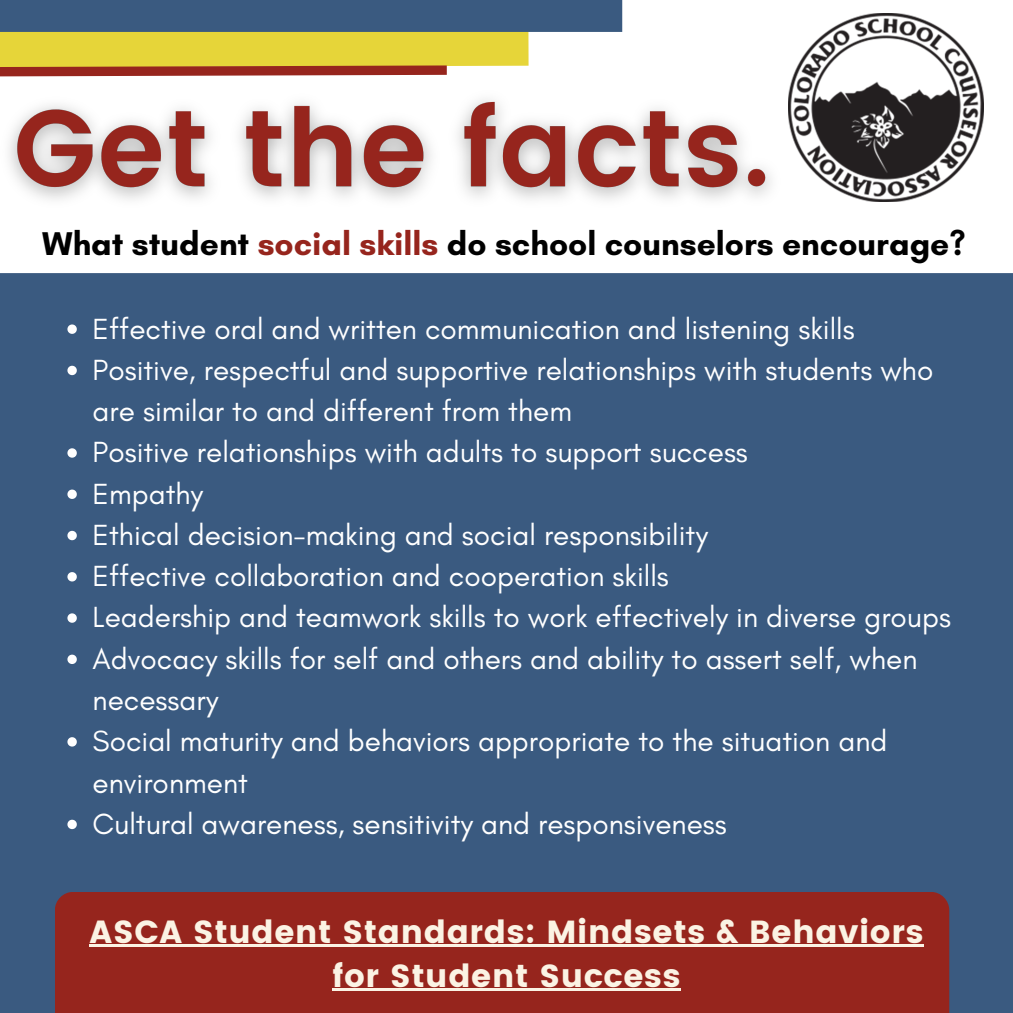
<style>
.page{position:relative;width:1013px;height:1013px;background:#fff}
.page>*{position:absolute;margin:0;border:0;box-sizing:border-box;transform-origin:0 0}
.t1{font:700 33.5px "Glacial Indifference";color:#000}
.t2{font:31.88px/44px "Poppins";letter-spacing:.02em;color:#fbf3e4;text-align:center}
.t3{font:29.75px/41.2px "Glacial Indifference";color:#fff}
.s1{color:#96251d}
</style>
<div class="page">
<div style="left:0;top:0;width:1012px;height:1012px;background:#3a5a80"></div>
<div style="left:55px;top:892px;width:894px;height:120px;background:#96251d"></div>
<hr style="left:90px;top:944px;width:834px;height:3px;background:#fbf3e4">
<hr style="left:332px;top:988px;width:349px;height:3px;background:#fbf3e4">
<div style="left:0;top:0;width:1012px;height:273px;background:#fff"></div>
<svg style="left:67px;top:324px;width:10px;height:10px"></svg>
<svg style="left:67px;top:366px;width:10px;height:9px"></svg>
<svg style="left:67px;top:448px;width:10px;height:9px"></svg>
<svg style="left:67px;top:489px;width:10px;height:10px"></svg>
<svg style="left:67px;top:531px;width:10px;height:9px"></svg>
<svg style="left:67px;top:572px;width:10px;height:9px"></svg>
<svg style="left:67px;top:613px;width:10px;height:9px"></svg>
<svg style="left:67px;top:654px;width:10px;height:10px"></svg>
<svg style="left:67px;top:737px;width:10px;height:9px"></svg>
<svg style="left:67px;top:819px;width:10px;height:10px"></svg>
<img style="left:788px;top:14px;width:195px;height:187px">
<img style="left:0;top:66px;width:792px;height:178px">
<svg style="left:0;top:32px;width:565px;height:54px;background:#ece06d"></svg>
<svg style="left:0;top:61px;width:456px;height:20px;background:#c88f63"></svg>
<div style="left:0;top:0;width:622px;height:32px;background:#3a5a80"></div>
<h2 class="t1" style="left:42px;top:223px;width:925px">What student <span class="s1">social skills</span> do school counselors encourage?</h2>
<p class="t3" style="left:93px;top:307px;width:763px">Effective oral and written communication and listening skills</p>
<p class="t3" style="left:93px;top:349px;width:842px">Positive, respectful and supportive relationships with students who are similar to and different from them</p>
<p class="t3" style="left:93px;top:431px;width:656px">Positive relationships with adults to support success</p>
<p class="t3" style="left:93px;top:472px;width:112px">Empathy</p>
<p class="t3" style="left:93px;top:514px;width:617px">Ethical decision-making and social responsibility</p>
<p class="t3" style="left:93px;top:555px;width:577px">Effective collaboration and cooperation skills</p>
<p class="t3" style="left:93px;top:596px;width:859px">Leadership and teamwork skills to work effectively in diverse groups</p>
<p class="t3" style="left:93px;top:637px;width:826px">Advocacy skills for self and others and ability to assert self, when necessary</p>
<p class="t3" style="left:93px;top:720px;width:796px">Social maturity and behaviors appropriate to the situation and environment</p>
<p class="t3" style="left:93px;top:802px;width:635px">Cultural awareness, sensitivity and responsiveness</p>
<p class="t2" style="left:90px;top:909px;width:835px">ASCA Student Standards: Mindsets &amp; Behaviors for Student Success</p>
</div>
